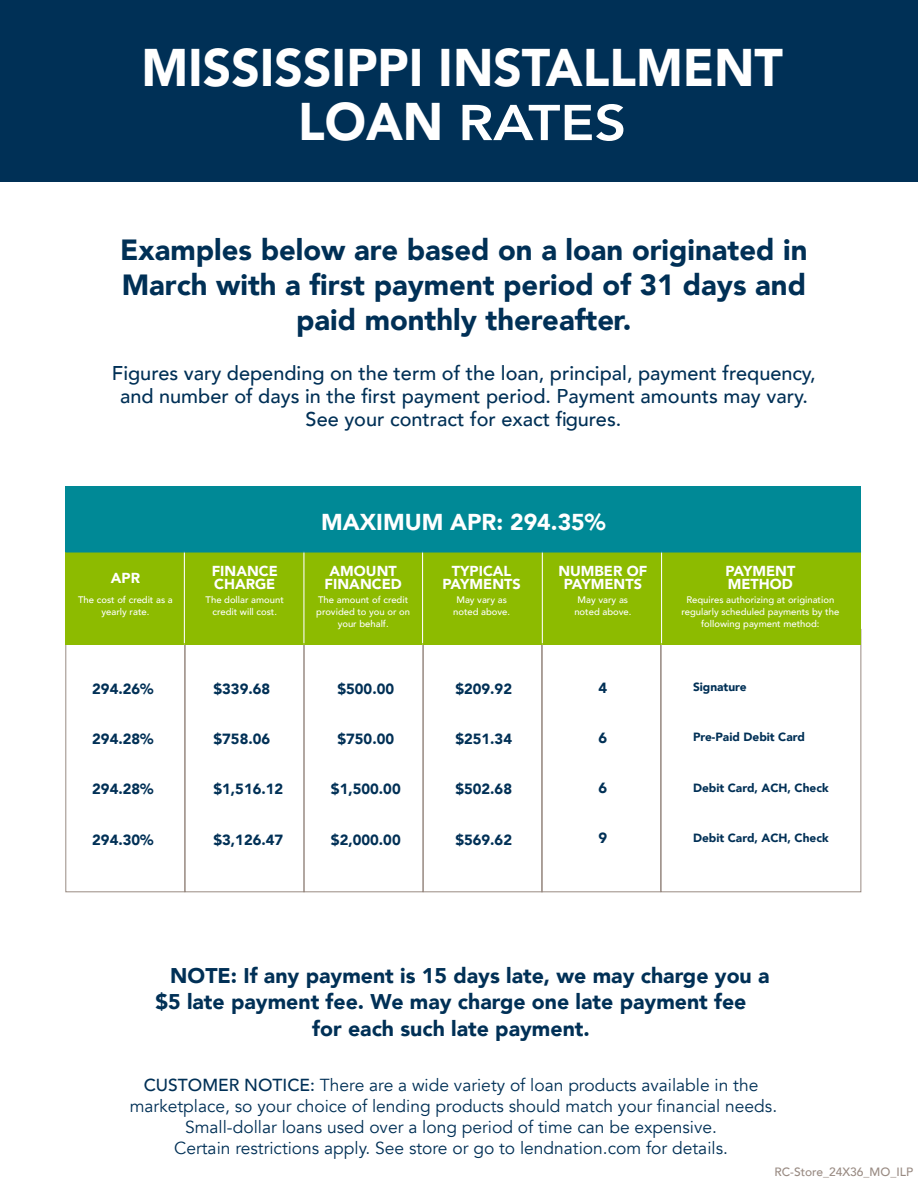
<style>
.page{position:relative;width:918px;height:1188px;background:#fff}
.page>*{position:absolute;margin:0;border:0;box-sizing:border-box;transform-origin:0 0}
.t1{font:900 52.8px "Avenir";color:#fff;scale:.94 1}
.t2{font:800 49.8px "Avenir";color:#fff;scale:1.12 1}
.t3{font:900 29.1px/35px "Avenir";color:#003056;text-align:center}
.t4{font:900 22.95px "Avenir";color:#fff}
.t5{font:900 21.3px "Avenir";color:#003056}
.t6{font:500 19.95px/23.1px "Avenir";color:#003056;text-align:center}
.t7{font:17.4px/20.7px "Avenir";color:#003056;text-align:center}
.t8{font:900 14.7px "Avenir";color:#003056}
.t9{font:900 14.4px/13px "Avenir";color:#fff;text-align:center}
.t10{font:500 12px "Avenir";color:#998b83}
.t11{font:900 11.85px "Avenir";color:#003056}
.t12{font:500 9.45px/11.6px "Avenir";color:#fff;text-align:center}
.s1{font-weight:900;font-size:52.8px}
.s2{font-weight:500}
</style>
<div class="page">
<div style="left:0;top:0;width:918px;height:181px;background:#003056"></div>
<div style="left:661px;top:629px;width:200px;height:263px;border:1px solid #998b83"></div>
<div style="left:304px;top:644px;width:119px;height:248px;border:1px solid #998b83"></div>
<div style="left:66px;top:644px;width:119px;height:248px;border:1px solid #998b83"></div>
<div style="left:542px;top:643px;width:119px;height:249px;border:1px solid #998b83"></div>
<div style="left:185px;top:553px;width:119px;height:339px;border:1px solid #998b83"></div>
<div style="left:66px;top:486px;width:795px;height:65px;background:#008996"></div>
<div style="left:423px;top:553px;width:119px;height:339px;border:1px solid #998b83"></div>
<div style="left:66px;top:552px;width:795px;height:92px;background:#8dbb00"></div>
<hr style="left:184px;top:551px;width:1px;height:93px;background:#fff">
<hr style="left:303px;top:551px;width:1px;height:93px;background:#fff">
<hr style="left:422px;top:551px;width:1px;height:93px;background:#fff">
<hr style="left:542px;top:551px;width:1px;height:93px;background:#fff">
<hr style="left:661px;top:551px;width:1px;height:93px;background:#fff">
<hr style="left:66px;top:644px;width:795px;height:1px;background:#8dbb00">
<hr style="left:66px;top:551px;width:795px;height:2px;background:#008996">
<p class="t1" style="left:141px;top:23px;width:684px">MISSISSIPPI INSTALLMENT</p>
<p class="t2" style="left:298px;top:84px;width:294px"><span class="s1">LOAN</span> RATES</p>
<p class="t3" style="left:120px;top:232px;width:689px">Examples below are based on a loan originated in<br>March with a first payment period of 31 days and paid monthly thereafter.</p>
<p class="t6" style="left:112px;top:360px;width:705px">Figures vary depending on the term of the loan, principal, payment frequency, and number of days in the first payment period. Payment amounts may vary.<br>See your contract for exact figures.</p>
<p class="t4" style="left:321px;top:502px;width:286px">MAXIMUM APR: 294.35%</p>
<p class="t9" style="left:325px;top:563px;width:79px">AMOUNT<br>FINANCED</p>
<p class="t9" style="left:212px;top:563px;width:68px;text-align:left">FINANCE<br>CHARGE</p>
<p class="t9" style="left:443px;top:564px;width:80px">TYPICAL<br>PAYMENTS</p>
<p class="t9" style="left:558px;top:564px;width:90px">NUMBER OF<br>PAYMENTS</p>
<p class="t12" style="left:574px;top:594px;width:59px">May vary as noted above.</p>
<p class="t9" style="left:111px;top:571px;width:31px">APR</p>
<p class="t12" style="left:78px;top:594px;width:96px">The cost of credit as a yearly rate.</p>
<p class="t12" style="left:206px;top:594px;width:80px">The dollar amount credit will cost.</p>
<p class="t12" style="left:316px;top:594px;width:95px">The amount of credit provided to you or on your behalf.</p>
<p class="t12" style="left:453px;top:594px;width:59px">May vary as noted above.</p>
<p class="t8" style="left:92px;top:676px;width:63px">294.26%</p>
<p class="t8" style="left:92px;top:726px;width:63px">294.28%</p>
<p class="t8" style="left:92px;top:777px;width:63px">294.28%</p>
<p class="t8" style="left:92px;top:827px;width:63px">294.30%</p>
<p class="t8" style="left:214px;top:676px;width:58px">$339.68</p>
<p class="t8" style="left:214px;top:726px;width:58px">$758.06</p>
<p class="t8" style="left:214px;top:777px;width:71px">$1,516.12</p>
<p class="t8" style="left:214px;top:827px;width:71px">$3,126.47</p>
<p class="t8" style="left:337px;top:676px;width:58px">$500.00</p>
<p class="t8" style="left:337px;top:726px;width:58px">$750.00</p>
<p class="t8" style="left:331px;top:777px;width:71px">$1,500.00</p>
<p class="t8" style="left:331px;top:827px;width:71px">$2,000.00</p>
<p class="t8" style="left:455px;top:676px;width:58px">$209.92</p>
<p class="t8" style="left:455px;top:726px;width:58px">$251.34</p>
<p class="t8" style="left:455px;top:777px;width:58px">$502.68</p>
<p class="t8" style="left:455px;top:827px;width:58px">$569.62</p>
<p class="t8" style="left:599px;top:675px;width:10px">4</p>
<p class="t8" style="left:599px;top:725px;width:10px">6</p>
<p class="t8" style="left:599px;top:775px;width:10px">6</p>
<p class="t8" style="left:599px;top:826px;width:10px">9</p>
<p class="t9" style="left:725px;top:564px;width:71px;text-align:left">PAYMENT<br>METHOD</p>
<p class="t12" style="left:681px;top:594px;width:159px">Requires authorizing at origination regularly scheduled payments by the following payment method:</p>
<p class="t11" style="left:693px;top:677px;width:55px">Signature</p>
<p class="t11" style="left:693px;top:727px;width:114px">Pre-Paid Debit Card</p>
<p class="t11" style="left:693px;top:777px;width:137px">Debit Card, ACH, Check</p>
<p class="t11" style="left:693px;top:828px;width:137px">Debit Card, ACH, Check</p>
<p class="t5" style="left:170px;top:957px;width:601px">NOTE: If any payment is 15 days late, we may charge you a</p>
<p class="t5" style="left:156px;top:984px;width:592px">$5 late payment fee. We may charge one late payment fee</p>
<p class="t5" style="left:312px;top:1010px;width:279px">for each such late payment.</p>
<p class="t7" style="left:130px;top:1075px;width:649px"><span class="s2">CUSTOMER NOTICE:</span> There are a wide variety of loan products available in the marketplace, so your choice of lending products should match your financial needs.<br>Small-dollar loans used over a long period of time can be expensive.<br>Certain restrictions apply. See store or go to lendnation.com for details.</p>
<p class="t10" style="left:774px;top:1161px;width:140px">RC-Store_24X36_MO_ILP</p>
</div>
